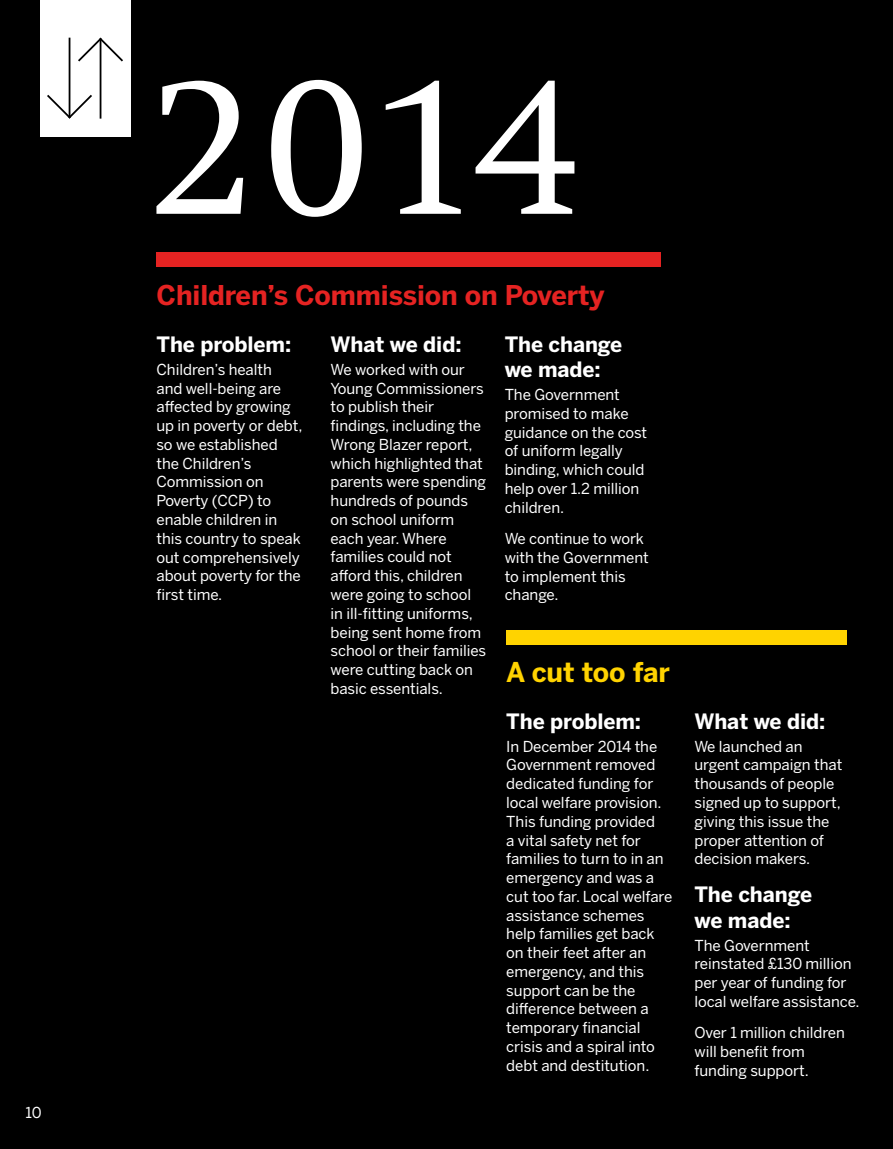
<style>
.page{position:relative;width:893px;height:1149px;background:#fff}
.page>*{position:absolute;margin:0;border:0;box-sizing:border-box;transform-origin:0 0}
.t1{font:300 203.1px "Swift Com";color:#fff}
.t2{font:700 27px "Benton Sans";letter-spacing:-.005em;color:#e52322}
.t3{font:700 27px "Benton Sans";letter-spacing:-.005em;color:#ffd300}
.t4{font:700 21px/25.2px "Benton Sans";letter-spacing:-.005em;color:#fff}
.t5{font:15px/18.8px "Benton Sans";letter-spacing:-.005em;color:#fff}
</style>
<div class="page">
<div style="left:0;top:0;width:893px;height:1148px;background:#000"></div>
<div style="left:156px;top:252px;width:505px;height:15px;background:#e52322"></div>
<div style="left:506px;top:629px;width:341px;height:15px;background:#ffd300"></div>
<div style="left:40px;top:0;width:90px;height:136px;background:#fff"></div>
<svg style="left:78px;top:37px;width:45px;height:26px"></svg>
<hr style="left:100px;top:39px;width:1px;height:80px;background:#000">
<svg style="left:47px;top:93px;width:45px;height:26px"></svg>
<hr style="left:69px;top:38px;width:1px;height:79px;background:#000">
<p class="t5" style="left:26px;top:1102px;width:18px">10</p>
<h1 class="t1" style="left:151px;top:29px;width:432px">2014</h1>
<h2 class="t2" style="left:156px;top:279px;width:450px">Children’s Commission on Poverty</h2>
<h3 class="t4" style="left:156px;top:331px;width:136px">The problem:</h3>
<p class="t5" style="left:156px;top:360px;width:148px">Children’s health<br>and well-being are affected by growing up in poverty or debt, so we established the Children’s<br>Commission on<br>Poverty (CCP) to enable children in this country to speak out comprehensively about poverty for the first time.</p>
<h3 class="t4" style="left:331px;top:331px;width:132px">What we did:</h3>
<p class="t5" style="left:331px;top:360px;width:157px">We worked with our<br>Young Commissioners to publish their findings, including the<br>Wrong Blazer report, which highlighted that parents were spending hundreds of pounds on school uniform each year. Where families could not afford this, children were going to school in ill-fitting uniforms, being sent home from school or their families were cutting back on basic essentials.</p>
<h3 class="t4" style="left:505px;top:331px;width:119px">The change we made:</h3>
<p class="t5" style="left:505px;top:385px;width:144px">The Government promised to make guidance on the cost of uniform legally binding, which could help over 1.2 million children.</p>
<p class="t5" style="left:505px;top:529px;width:146px">We continue to work with the Government to implement this change.</p>
<h2 class="t3" style="left:506px;top:656px;width:165px">A cut too far</h2>
<h3 class="t4" style="left:506px;top:708px;width:136px">The problem:</h3>
<p class="t5" style="left:506px;top:736px;width:168px">In December 2014 the<br>Government removed dedicated funding for local welfare provision.<br>This funding provided<br>a vital safety net for families to turn to in an emergency and was a cut too far. Local welfare assistance schemes help families get back on their feet after an emergency, and this support can be the difference between a temporary financial crisis and a spiral into debt and destitution.</p>
<h3 class="t4" style="left:694px;top:708px;width:132px">What we did:</h3>
<p class="t5" style="left:694px;top:736px;width:149px">We launched an urgent campaign that thousands of people signed up to support, giving this issue the proper attention of decision makers.</p>
<h3 class="t4" style="left:694px;top:881px;width:119px">The change we made:</h3>
<p class="t5" style="left:694px;top:935px;width:167px">The Government reinstated £130 million per year of funding for local welfare assistance.</p>
<p class="t5" style="left:694px;top:1022px;width:152px">Over 1 million children will benefit from funding support.</p>
</div>
